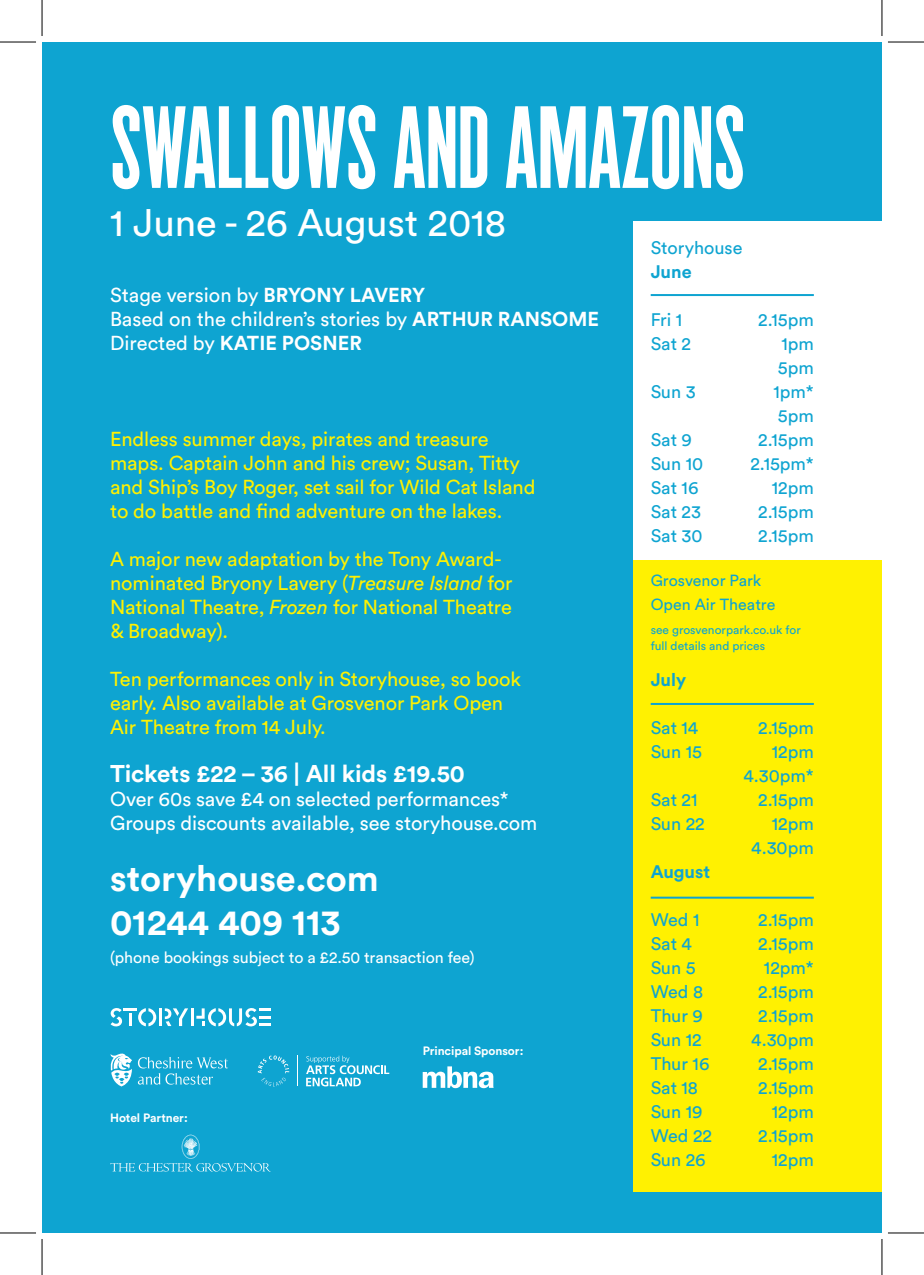
<style>
.page{position:relative;width:924px;height:1275px;background:#fff}
.page>*{position:absolute;margin:0;border:0;box-sizing:border-box;transform-origin:0 0}
.t1{font:700 102px "Cactus";color:#fff}
.t2{font:38px "Circular Pro";color:#fff}
.t3{font:700 36px "Circular Pro";color:#fff}
.t4{font:700 24px "Circular Pro";letter-spacing:-.005em;color:#fff}
.t5{font:20px/24px "Circular Pro";letter-spacing:-.005em;color:#fff101}
.t6{font:20px/24px "Circular Pro";letter-spacing:-.005em;color:#fff}
.t7{font:700 20px "Circular Pro";color:#fff}
.t8{font:18px/24px "Circular Pro";color:#0ea4d1}
.t9{font:700 18px "Circular Pro";color:#0ea4d1}
.t10{font:16px "Circular Pro";letter-spacing:-.005em;color:#fff}
.t11{font:16px/24px "Circular Pro";color:#0ea4d1}
.t12{font:12px/16px "Circular Pro";color:#0ea4d1}
.t13{font:700 12px "Circular Pro";letter-spacing:-.005em;color:#fff}
.s1{font-weight:700}
.s2{font-weight:400}
.s3{font-style:italic}
</style>
<div class="page">
<div style="left:42px;top:42px;width:839px;height:1191px;background:#0ea4d1"></div>
<div style="left:633px;top:221px;width:248px;height:970px;background:#fff"></div>
<div style="left:633px;top:560px;width:248px;height:631px;background:#fff101"></div>
<hr style="left:650px;top:294px;width:163px;height:2px;background:#0ea4d1">
<hr style="left:650px;top:896px;width:163px;height:2px;background:#0ea4d1">
<hr style="left:650px;top:703px;width:163px;height:2px;background:#0ea4d1">
<svg style="left:258px;top:1055px;width:31px;height:31px"></svg>
<svg style="left:306px;top:1055px;width:83px;height:31px"></svg>
<hr style="left:297px;top:1055px;width:1px;height:31px;background:#fff">
<svg style="left:138px;top:1057px;width:90px;height:27px"></svg>
<svg style="left:110px;top:1053px;width:22px;height:33px"></svg>
<svg style="left:422px;top:1066px;width:71px;height:22px"></svg>
<svg style="left:110px;top:1134px;width:160px;height:37px"></svg>
<svg style="left:129px;top:1014px;width:3px;height:12px"></svg>
<hr style="left:123px;top:1008px;width:14px;height:3px;background:#fff">
<hr style="left:191px;top:1008px;width:3px;height:18px;background:#fff">
<hr style="left:159px;top:1008px;width:3px;height:18px;background:#fff">
<svg style="left:138px;top:1008px;width:18px;height:18px"></svg>
<svg style="left:110px;top:1008px;width:12px;height:18px"></svg>
<svg style="left:196px;top:1008px;width:75px;height:18px"></svg>
<svg style="left:165px;top:1008px;width:23px;height:18px"></svg>
<hr style="left:0;top:42px;width:36px;height:1px;background:#000">
<hr style="left:887px;top:42px;width:36px;height:1px;background:#000">
<hr style="left:0;top:1232px;width:36px;height:1px;background:#000">
<hr style="left:887px;top:1232px;width:36px;height:1px;background:#000">
<hr style="left:42px;top:0;width:1px;height:36px;background:#000">
<hr style="left:42px;top:1239px;width:1px;height:36px;background:#000">
<hr style="left:881px;top:0;width:1px;height:36px;background:#000">
<hr style="left:881px;top:1239px;width:1px;height:36px;background:#000">
<p class="t1" style="left:110px;top:81px;width:636px">SWALLOWS AND AMAZONS</p>
<p class="t2" style="left:110px;top:197px;width:397px">1 June - 26 August 2018</p>
<p class="t8" style="left:650px;top:235px;width:93px">Storyhouse</p>
<p class="t6" style="left:110px;top:282px;width:316px">Stage version by <span class="s1">BRYONY LAVERY</span></p>
<p class="t6" style="left:110px;top:306px;width:490px">Based on the children’s stories by <span class="s1">ARTHUR RANSOME</span></p>
<p class="t7" style="left:110px;top:329px;width:253px"><span class="s2">Directed by</span> KATIE POSNER</p>
<p class="t5" style="left:110px;top:426px;width:426px">Endless summer days, pirates and treasure maps. Captain John and his crew; Susan, Titty and Ship’s Boy Roger, set sail for Wild Cat Island to do battle and find adventure on the lakes.</p>
<p class="t5" style="left:110px;top:546px;width:403px">A major new adaptation by the Tony Award&shy;nominated Bryony Lavery (<span class="s3">Treasure Island</span> for National Theatre, <span class="s3">Frozen</span> for National Theatre &amp; Broadway).</p>
<p class="t5" style="left:110px;top:666px;width:412px">Ten performances only in Storyhouse, so book early. Also available at Grosvenor Park Open<br>Air Theatre from 14 July.</p>
<p class="t4" style="left:110px;top:757px;width:356px">Tickets £22 – 36 | All kids £19.50</p>
<p class="t6" style="left:110px;top:786px;width:428px">Over 60s save £4 on selected performances*<br>Groups discounts available, see storyhouse.com</p>
<p class="t3" style="left:110px;top:853px;width:270px">storyhouse.com</p>
<p class="t3" style="left:110px;top:897px;width:232px">01244 409 113</p>
<p class="t10" style="left:110px;top:946px;width:366px">(phone bookings subject to a £2.50 transaction fee)</p>
<p class="t13" style="left:110px;top:1109px;width:79px">Hotel Partner:</p>
<p class="t13" style="left:422px;top:1042px;width:102px">Principal Sponsor:</p>
<p class="t9" style="left:650px;top:259px;width:42px">June</p>
<p class="t8" style="left:650px;top:307px;width:33px">Fri 1</p>
<p class="t8" style="left:757px;top:307px;width:57px">2.15pm</p>
<p class="t8" style="left:650px;top:331px;width:42px">Sat 2</p>
<p class="t8" style="left:777px;top:331px;width:37px">1pm<br>5pm</p>
<p class="t8" style="left:650px;top:379px;width:46px">Sun 3</p>
<p class="t8" style="left:773px;top:379px;width:42px">1pm*<br>5pm</p>
<p class="t8" style="left:650px;top:427px;width:43px">Sat 9</p>
<p class="t8" style="left:757px;top:427px;width:57px">2.15pm</p>
<p class="t8" style="left:650px;top:451px;width:54px">Sun 10</p>
<p class="t8" style="left:750px;top:451px;width:65px">2.15pm*</p>
<p class="t8" style="left:650px;top:475px;width:49px">Sat 16</p>
<p class="t8" style="left:771px;top:475px;width:44px">12pm</p>
<p class="t8" style="left:650px;top:499px;width:52px">Sat 23</p>
<p class="t8" style="left:757px;top:499px;width:57px">2.15pm</p>
<p class="t8" style="left:650px;top:523px;width:53px">Sat 30</p>
<p class="t8" style="left:757px;top:523px;width:57px">2.15pm</p>
<p class="t11" style="left:650px;top:568px;width:126px">Grosvenor Park<br>Open Air Theatre</p>
<p class="t12" style="left:650px;top:621px;width:151px">see grosvenorpark.co.uk for full details and prices</p>
<p class="t9" style="left:650px;top:667px;width:37px">July</p>
<p class="t8" style="left:650px;top:715px;width:49px">Sat 14</p>
<p class="t8" style="left:757px;top:715px;width:57px">2.15pm</p>
<p class="t8" style="left:650px;top:739px;width:53px">Sun 15</p>
<p class="t8" style="left:771px;top:739px;width:44px">12pm</p>
<p class="t8" style="left:743px;top:763px;width:72px">4.30pm*</p>
<p class="t8" style="left:650px;top:787px;width:48px">Sat 21</p>
<p class="t8" style="left:757px;top:787px;width:57px">2.15pm</p>
<p class="t8" style="left:650px;top:811px;width:56px">Sun 22</p>
<p class="t8" style="left:771px;top:811px;width:44px">12pm</p>
<p class="t8" style="left:751px;top:835px;width:64px">4.30pm</p>
<p class="t9" style="left:650px;top:859px;width:61px">August</p>
<p class="t8" style="left:650px;top:907px;width:50px">Wed 1</p>
<p class="t8" style="left:757px;top:907px;width:57px">2.15pm</p>
<p class="t8" style="left:650px;top:931px;width:43px">Sat 4</p>
<p class="t8" style="left:757px;top:931px;width:57px">2.15pm</p>
<p class="t8" style="left:650px;top:955px;width:46px">Sun 5</p>
<p class="t8" style="left:763px;top:955px;width:51px">12pm*</p>
<p class="t8" style="left:650px;top:979px;width:54px">Wed 8</p>
<p class="t8" style="left:757px;top:979px;width:57px">2.15pm</p>
<p class="t8" style="left:650px;top:1003px;width:54px">Thur 9</p>
<p class="t8" style="left:757px;top:1003px;width:57px">2.15pm</p>
<p class="t8" style="left:650px;top:1027px;width:52px">Sun 12</p>
<p class="t8" style="left:751px;top:1027px;width:64px">4.30pm</p>
<p class="t8" style="left:650px;top:1051px;width:60px">Thur 16</p>
<p class="t8" style="left:757px;top:1051px;width:57px">2.15pm</p>
<p class="t8" style="left:650px;top:1075px;width:49px">Sat 18</p>
<p class="t8" style="left:757px;top:1075px;width:57px">2.15pm</p>
<p class="t8" style="left:650px;top:1099px;width:53px">Sun 19</p>
<p class="t8" style="left:771px;top:1099px;width:44px">12pm</p>
<p class="t8" style="left:650px;top:1123px;width:63px">Wed 22</p>
<p class="t8" style="left:757px;top:1123px;width:57px">2.15pm</p>
<p class="t8" style="left:650px;top:1147px;width:56px">Sun 26</p>
<p class="t8" style="left:771px;top:1147px;width:44px">12pm</p>
</div>
